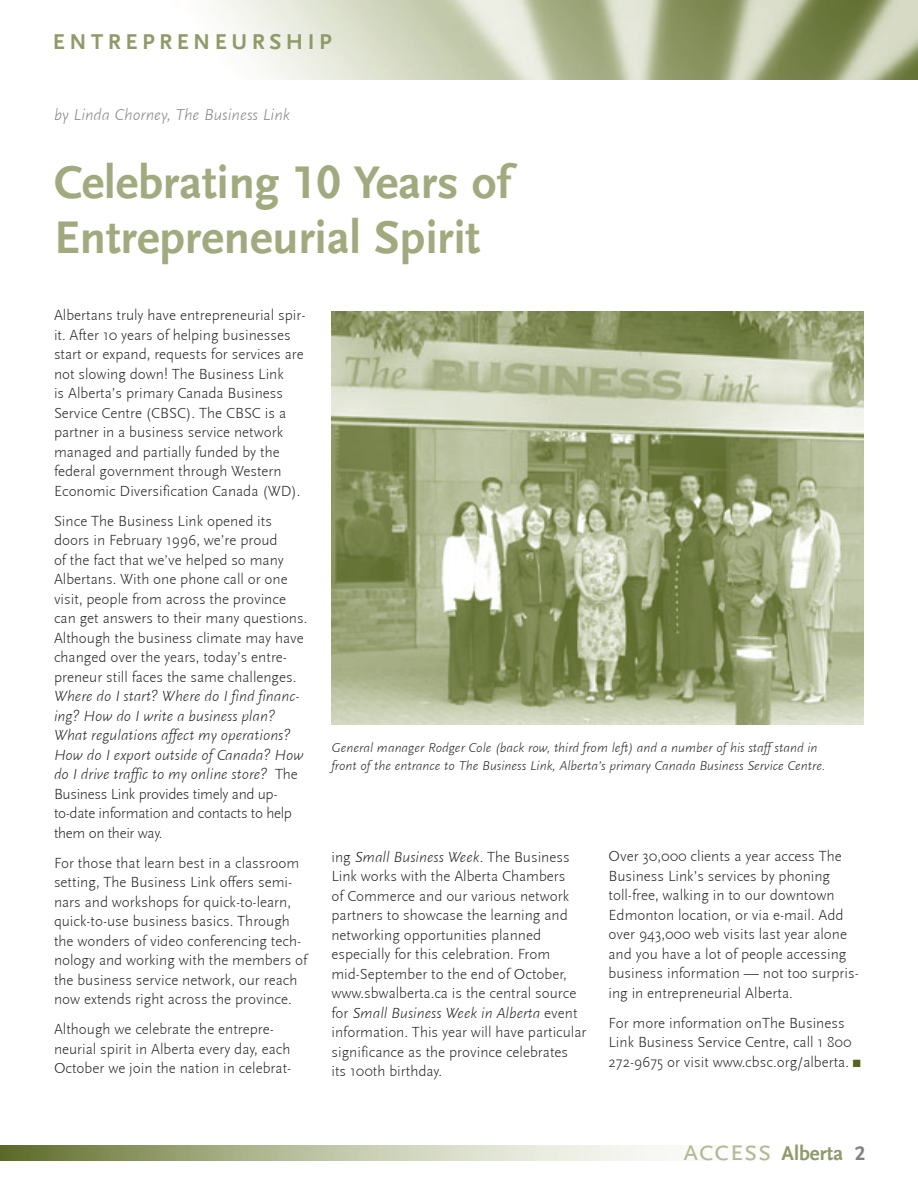
<style>
.page{position:relative;width:918px;height:1188px;background:#fff}
.page>*{position:absolute;margin:0;border:0;box-sizing:border-box;transform-origin:0 0}
.t1{font:700 48px/55.5px "Scala Sans LF";color:#a1aa7f}
.t2{font:700 22.5px "Scala Sans LF";letter-spacing:.2em;color:#909a69}
.t3{font:700 21px "Scala Sans LF";color:#909a69}
.t4{font:italic 300 16.5px "Scala Sans";color:#808285}
.t5{font:300 15.3px/19.5px "Scala Sans";color:#231f20}
.t6{font:italic 300 15.3px/19.5px "Scala Sans";color:#231f20}
.t7{font:italic 300 13.5px/18px "Scala Sans";color:#231f20}
.s1{font-style:normal}
.s2{font-style:italic}
.s3{font-family:"Scala Sans LF Caps";font-weight:400;font-size:30px;color:#b2ba95}
.s4{color:#808285}
</style>
<div class="page">
<svg style="left:0;top:1145px;width:666px;height:16px;background:#b8bf9f"></svg>
<img style="left:215px;top:0;width:703px;height:80px">
<img style="left:332px;top:312px;width:532px;height:413px">
<h2 class="t2" style="left:53px;top:30px;width:280px">ENTREPRENEURSHIP</h2>
<p class="t4" style="left:54px;top:106px;width:238px">by Linda Chorney, The Business Link</p>
<h1 class="t1" style="left:54px;top:156px;width:458px">Celebrating 10 Years of<br>Entrepreneurial Spirit</h1>
<p class="t5" style="left:54px;top:306px;width:253px">Albertans truly have entrepreneurial spir&shy;it. After 10 years of helping businesses start or expand, requests for services are not slowing down! The Business Link<br>is Alberta’s primary Canada Business Service Centre (CBSC). The CBSC is a partner in a business service network managed and partially funded by the federal government through Western Economic Diversification Canada (WD).</p>
<p class="t5" style="left:54px;top:511px;width:255px">Since The Business Link opened its doors in February 1996, we’re proud<br>of the fact that we’ve helped so many Albertans. With one phone call or one visit, people from across the province can get answers to their many questions.<br>Although the business climate may have changed over the years, today’s entre&shy;preneur still faces the same challenges.</p>
<p class="t6" style="left:54px;top:687px;width:251px">Where do I start? Where do I find financ&shy;ing? How do I write a business plan?<br>What regulations affect my operations?<br>How do I export outside of Canada? How do I drive traffic to my online store? <span class="s1">The Business Link provides timely and up&shy;to-date information and contacts to help them on their way.</span></p>
<p class="t5" style="left:54px;top:853px;width:255px">For those that learn best in a classroom setting, The Business Link offers semi&shy;nars and workshops for quick-to-learn, quick-to-use business basics. Through the wonders of video conferencing tech&shy;nology and working with the members of the business service network, our reach now extends right across the province.</p>
<p class="t5" style="left:54px;top:1020px;width:239px">Although we celebrate the entrepre&shy;neurial spirit in Alberta every day, each<br>October we join the nation in celebrat-</p>
<p class="t7" style="left:332px;top:738px;width:495px">General manager Rodger Cole (back row, third from left) and a number of his staff stand in front of the entrance to The Business Link, Alberta’s primary Canada Business Service Centre.</p>
<p class="t5" style="left:332px;top:847px;width:257px">ing <span class="s2">Small Business Week</span>. The Business Link works with the Alberta Chambers<br>of Commerce and our various network partners to showcase the learning and networking opportunities planned especially for this celebration. From mid-September to the end of October, www.sbwalberta.ca is the central source for <span class="s2">Small Business Week in Alberta</span> event information. This year will have particular significance as the province celebrates its 100th birthday.</p>
<p class="t5" style="left:609px;top:847px;width:252px">Over 30,000 clients a year access The Business Link’s services by phoning toll-free, walking in to our downtown Edmonton location, or via e-mail. Add over 943,000 web visits last year alone and you have a lot of people accessing business information — not too surpris&shy;ing in entrepreneurial Alberta.</p>
<p class="t5" style="left:609px;top:1013px;width:245px">For more information onThe Business<br>Link Business Service Centre, call 1 800<br>272-9675 or visit www.cbsc.org/alberta.</p>
<h3 class="t3" style="left:683px;top:1142px;width:184px"><span class="s3">access</span> Alberta <span class="s4">2</span></h3>
</div>
